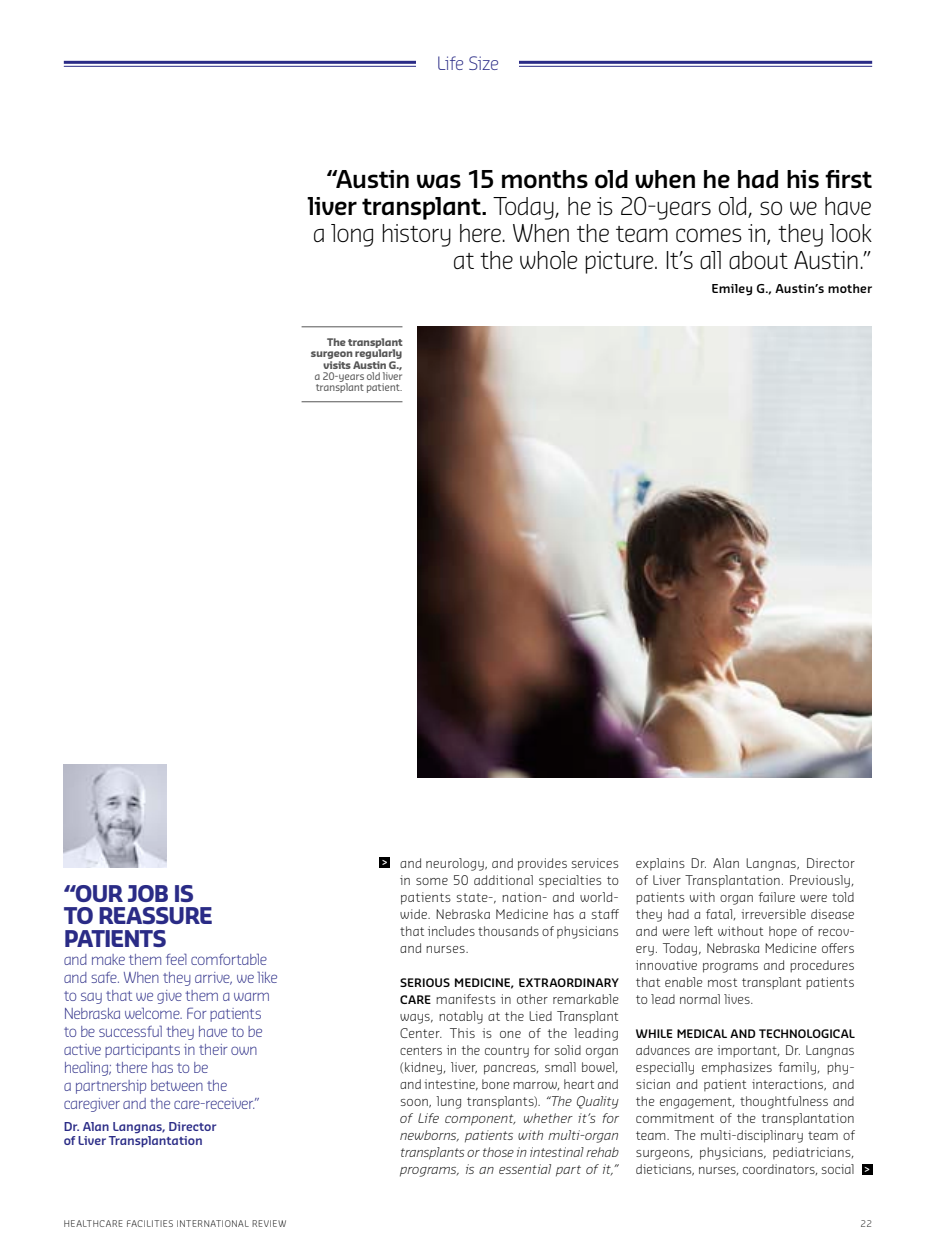
<style>
.page{position:relative;width:936px;height:1255px;background:#fff}
.page>*{position:absolute;margin:0;border:0;box-sizing:border-box;transform-origin:0 0}
.t1{font:300 24px/27px "Sansa Pro";letter-spacing:-.03em;color:#000;text-align:right}
.t2{font:700 22.5px/22.5px "Sansa Pro";letter-spacing:-.045em;color:#2a2b86}
.t3{font:300 18px "Sansa Pro";color:#2a2b86}
.t4{font:300 15px/18px "Sansa Pro";letter-spacing:-.03em;color:#2a2b86}
.t5{font:300 12.9px/17px "Sansa Pro";letter-spacing:.01em;color:#000;text-align:justify}
.t6{font:600 12px/13.5px "Sansa Pro";letter-spacing:-.015em;color:#2a2b86}
.t7{font:600 12px "Sansa Pro";color:#000}
.t8{font:600 11.4px "Sansa Pro";letter-spacing:.005em;color:#000}
.t9{font:700 10.2px/11.1px "Sansa Pro";color:#555;text-align:right}
.t10{font:10.2px/11.1px "Sansa Pro";letter-spacing:-.02em;color:#555}
.t11{font:600 9.75px "Sansa Pro";color:#fff}
.t12{font:300 9px "Sansa Pro";letter-spacing:.07em;color:#000}
.s1{font-weight:600}
.s2{font-weight:600;font-size:11.4px}
.s3{font-style:italic}
</style>
<div class="page">
<div style="left:861px;top:1163px;width:11px;height:11px;background:#000"></div>
<div style="left:380px;top:857px;width:10px;height:10px;background:#000"></div>
<img style="left:417px;top:327px;width:454px;height:450px">
<hr style="left:64px;top:61px;width:808px;height:3px;background:#2a2b86">
<hr style="left:64px;top:66px;width:808px;height:1px;background:#2a2b86">
<div style="left:417px;top:55px;width:102px;height:15px;background:#fff"></div>
<img style="left:64px;top:764px;width:102px;height:103px">
<hr style="left:301px;top:326px;width:101px;height:1px;background:#555">
<hr style="left:301px;top:401px;width:101px;height:1px;background:#555">
<h3 class="t3" style="left:437px;top:51px;width:64px">Life Size</h3>
<h1 class="t1" style="left:308px;top:165px;width:566px"><span class="s1">“Austin was 15 months old when he had his first liver transplant.</span> Today, he is 20-years old, so we have a long history here. When the team comes in, they look at the whole picture. It’s all about Austin.”</h1>
<p class="t7" style="left:711px;top:280px;width:162px">Emiley G., Austin’s mother</p>
<p class="t9" style="left:311px;top:336px;width:93px">The transplant surgeon regularly visits Austin G.,</p>
<p class="t10" style="left:314px;top:370px;width:89px">a 20-years old liver transplant patient.</p>
<h2 class="t2" style="left:64px;top:881px;width:148px">“our job is to reassure<br>Patients</h2>
<p class="t4" style="left:64px;top:949px;width:216px">and make them feel comfortable and safe. When they arrive, we like to say that we give them a warm<br>Nebraska welcome. For patients to be successful they have to be active participants in their own healing; there has to be<br>a partnership between the caregiver and the care-receiver.”</p>
<p class="t6" style="left:64px;top:1119px;width:154px">Dr. Alan Langnas, Director of Liver Transplantation</p>
<p class="t11" style="left:382px;top:856px;width:8px">&gt;</p>
<p class="t5" style="left:400px;top:854px;width:220px">and neurology, and provides services in some 50 additional specialties to patients state-, nation- and world&shy;wide. Nebraska Medicine has a staff that includes thousands of physicians and nurses.</p>
<p class="t8" style="left:400px;top:975px;width:220px">Serious M edicine, Extraordinary</p>
<p class="t5" style="left:400px;top:990px;width:220px"><span class="s2">Care</span> manifests in other remarkable ways, notably at the Lied Transplant Center. This is one of the leading centers in the country for solid organ (kidney, liver, pancreas, small bowel, and intestine, bone marrow, heart and soon, lung transplants). <span class="s3">“The Quality of Life component, whether it’s for newborns, patients with multi-organ transplants or those in intestinal rehab programs, is an essential part of it,”</span></p>
<p class="t5" style="left:636px;top:854px;width:220px">explains Dr. Alan Langnas, Director of Liver Transplantation. Previously, patients with organ failure were told they had a fatal, irreversible disease and were left without hope of recov&shy;ery. Today, Nebraska Medicine offers innovative programs and procedures that enable most transplant patients to lead normal lives.</p>
<p class="t8" style="left:636px;top:1026px;width:218px">While medical and technological</p>
<p class="t5" style="left:636px;top:1041px;width:220px">advances are important , Dr. Langnas especially emphasizes family, phy&shy;sician and patient interactions, and the engagement, thoughtfulness and commitment of the transplantation team. The multi-disciplinary team of surgeons, physicians, pediatricians, dieticians, nurses, coordinators, social</p>
<p class="t11" style="left:864px;top:1162px;width:8px">&gt;</p>
<p class="t12" style="left:64px;top:1217px;width:93px">H ealthcare FACI LITIES</p>
<p class="t12" style="left:177px;top:1217px;width:110px">International review</p>
<p class="t12" style="left:860px;top:1217px;width:13px">22</p>
</div>
